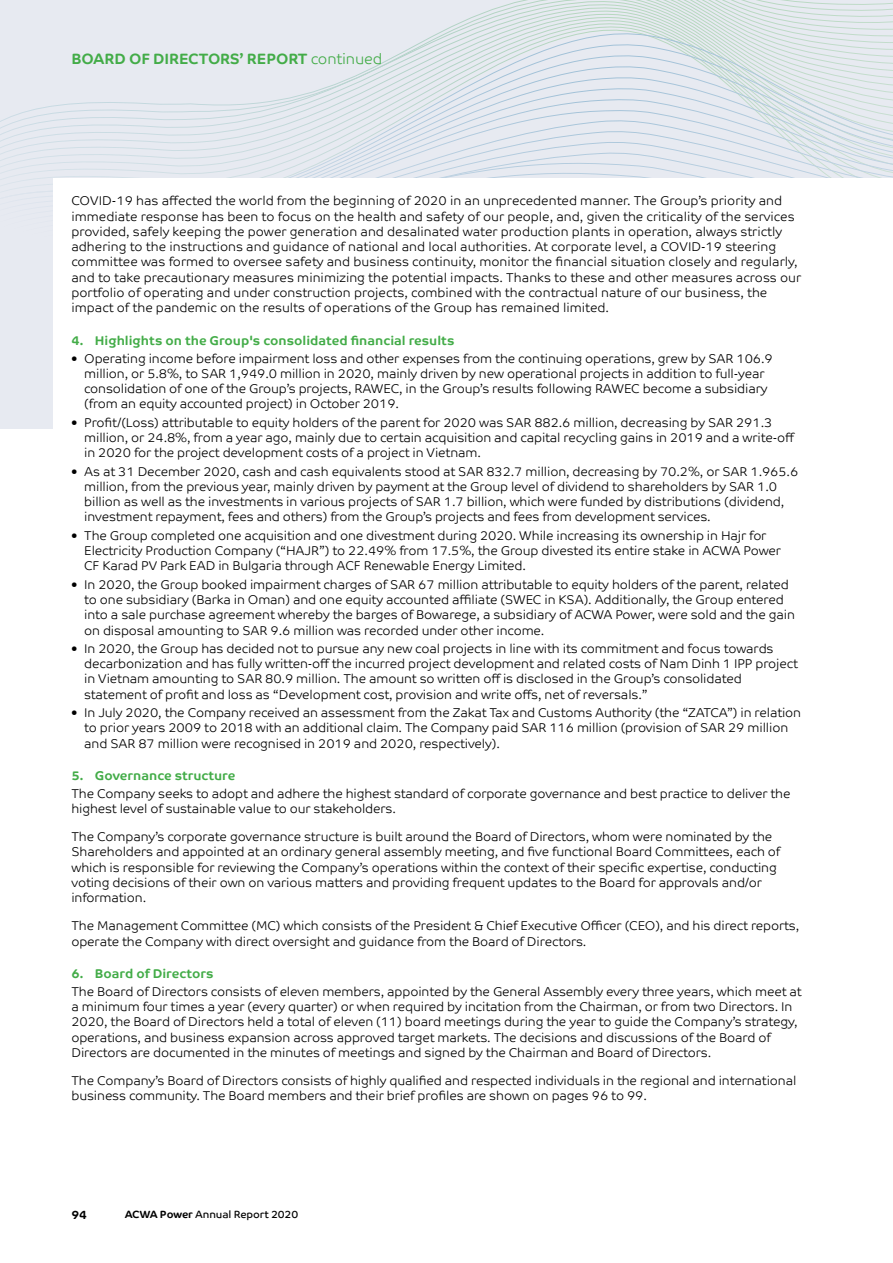
<style>
.page{position:relative;width:893px;height:1263px;background:#fff}
.page>*{position:absolute;margin:0;border:0;box-sizing:border-box;transform-origin:0 0}
.t1{font:700 15px "Co Text";letter-spacing:-.01em;color:#43ac48}
.t2{font:300 12.75px/15.3px "Co Text";letter-spacing:-.01em;color:#000}
.t3{font:700 12.75px "Co Text";color:#43ac48}
.t4{font:700 12px "Co Text";color:#000}
.t5{font:10.5px "Co Text";letter-spacing:-.01em;color:#000}
.s1{font-weight:300}
.s2{font-weight:700}
</style>
<div class="page">
<svg style="left:0;top:0;width:893px;height:14px;background:#e1e7eb"></svg>
<svg style="left:0;top:14px;width:893px;height:69px;background:#e1e7eb"></svg>
<svg style="left:0;top:83px;width:893px;height:346px;background:#e2e7ee"></svg>
<div style="left:54px;top:179px;width:839px;height:482px;background:#fff"></div>
<p class="t1" style="left:71px;top:50px;width:312px">BOARD OF DIRECTORS’ REPORT <span class="s1">continued</span></p>
<p class="t2" style="left:71px;top:193px;width:731px">COVID-19 has affected the world from the beginning of 2020 in an unprecedented manner. The Group’s priority and immediate response has been to focus on the health and safety of our people, and, given the criticality of the services provided, safely keeping the power generation and desalinated water production plants in operation, always strictly adhering to the instructions and guidance of national and local authorities. At corporate level, a COVID-19 steering committee was formed to oversee safety and business continuity, monitor the financial situation closely and regularly, and to take precautionary measures minimizing the potential impacts. Thanks to these and other measures across our portfolio of operating and under construction projects, combined with the contractual nature of our business, the impact of the pandemic on the results of operations of the Group has remained limited.</p>
<p class="t3" style="left:71px;top:333px;width:385px">4. Highlights on the Group's consolidated financial results</p>
<p class="t2" style="left:84px;top:350px;width:690px;text-indent:-13px">• Operating income before impairment loss and other expenses from the continuing operations, grew by SAR 106.9 million, or 5.8%, to SAR 1,949.0 million in 2020, mainly driven by new operational projects in addition to full-year consolidation of one of the Group’s projects, RAWEC, in the Group’s results following RAWEC become a subsidiary (from an equity accounted project) in October 2019.</p>
<p class="t2" style="left:84px;top:415px;width:712px;text-indent:-13px">• Profit/(Loss) attributable to equity holders of the parent for 2020 was SAR 882.6 million, decreasing by SAR 291.3 million, or 24.8%, from a year ago, mainly due to certain acquisition and capital recycling gains in 2019 and a write-off in 2020 for the project development costs of a project in Vietnam.</p>
<p class="t2" style="left:84px;top:463px;width:716px;text-indent:-13px">• As at 31 December 2020, cash and cash equivalents stood at SAR 832.7 million, decreasing by 70.2%, or SAR 1.965.6 million, from the previous year, mainly driven by payment at the Group level of dividend to shareholders by SAR 1.0 billion as well as the investments in various projects of SAR 1.7 billion, which were funded by distributions (dividend, investment repayment, fees and others) from the Group’s projects and fees from development services.</p>
<p class="t2" style="left:84px;top:528px;width:698px;text-indent:-13px">• The Group completed one acquisition and one divestment during 2020. While increasing its ownership in Hajr for<br>Electricity Production Company (“HAJR”) to 22.49% from 17.5%, the Group divested its entire stake in ACWA Power<br>CF Karad PV Park EAD in Bulgaria through ACF Renewable Energy Limited.</p>
<p class="t2" style="left:84px;top:577px;width:712px;text-indent:-13px">• In 2020, the Group booked impairment charges of SAR 67 million attributable to equity holders of the parent, related to one subsidiary (Barka in Oman) and one equity accounted affiliate (SWEC in KSA). Additionally, the Group entered into a sale purchase agreement whereby the barges of Bowarege, a subsidiary of ACWA Power, were sold and the gain on disposal amounting to SAR 9.6 million was recorded under other income.</p>
<p class="t2" style="left:84px;top:641px;width:715px;text-indent:-13px">• In 2020, the Group has decided not to pursue any new coal projects in line with its commitment and focus towards decarbonization and has fully written-off the incurred project development and related costs of Nam Dinh 1 IPP project in Vietnam amounting to SAR 80.9 million. The amount so written off is disclosed in the Group’s consolidated statement of profit and loss as “Development cost, provision and write offs, net of reversals.”</p>
<p class="t2" style="left:84px;top:705px;width:718px;text-indent:-13px">• In July 2020, the Company received an assessment from the Zakat Tax and Customs Authority (the “ZATCA”) in relation to prior years 2009 to 2018 with an additional claim. The Company paid SAR 116 million (provision of SAR 29 million and SAR 87 million were recognised in 2019 and 2020, respectively).</p>
<p class="t3" style="left:71px;top:768px;width:165px">5. Governance structure</p>
<p class="t2" style="left:71px;top:786px;width:721px">The Company seeks to adopt and adhere the highest standard of corporate governance and best practice to deliver the highest level of sustainable value to our stakeholders.</p>
<p class="t2" style="left:71px;top:829px;width:710px">The Company’s corporate governance structure is built around the Board of Directors, whom were nominated by the Shareholders and appointed at an ordinary general assembly meeting, and five functional Board Committees, each of which is responsible for reviewing the Company’s operations within the context of their specific expertise, conducting voting decisions of their own on various matters and providing frequent updates to the Board for approvals and/or information.</p>
<p class="t2" style="left:71px;top:918px;width:729px">The Management Committee (MC) which consists of the President &amp; Chief Executive Officer (CEO), and his direct reports, operate the Company with direct oversight and guidance from the Board of Directors.</p>
<p class="t3" style="left:71px;top:966px;width:144px">6. Board of Directors</p>
<p class="t2" style="left:71px;top:984px;width:732px">The Board of Directors consists of eleven members, appointed by the General Assembly every three years, which meet at a minimum four times a year (every quarter) or when required by incitation from the Chairman, or from two Directors. In 2020, the Board of Directors held a total of eleven (11) board meetings during the year to guide the Company’s strategy, operations, and business expansion across approved target markets. The decisions and discussions of the Board of Directors are documented in the minutes of meetings and signed by the Chairman and Board of Directors.</p>
<p class="t2" style="left:71px;top:1073px;width:726px">The Company’s Board of Directors consists of highly qualified and respected individuals in the regional and international business community. The Board members and their brief profiles are shown on pages 96 to 99.</p>
<p class="t4" style="left:71px;top:1207px;width:17px">94</p>
<p class="t5" style="left:125px;top:1208px;width:175px"><span class="s2">ACWA Power</span> Annual Report 2020</p>
</div>
